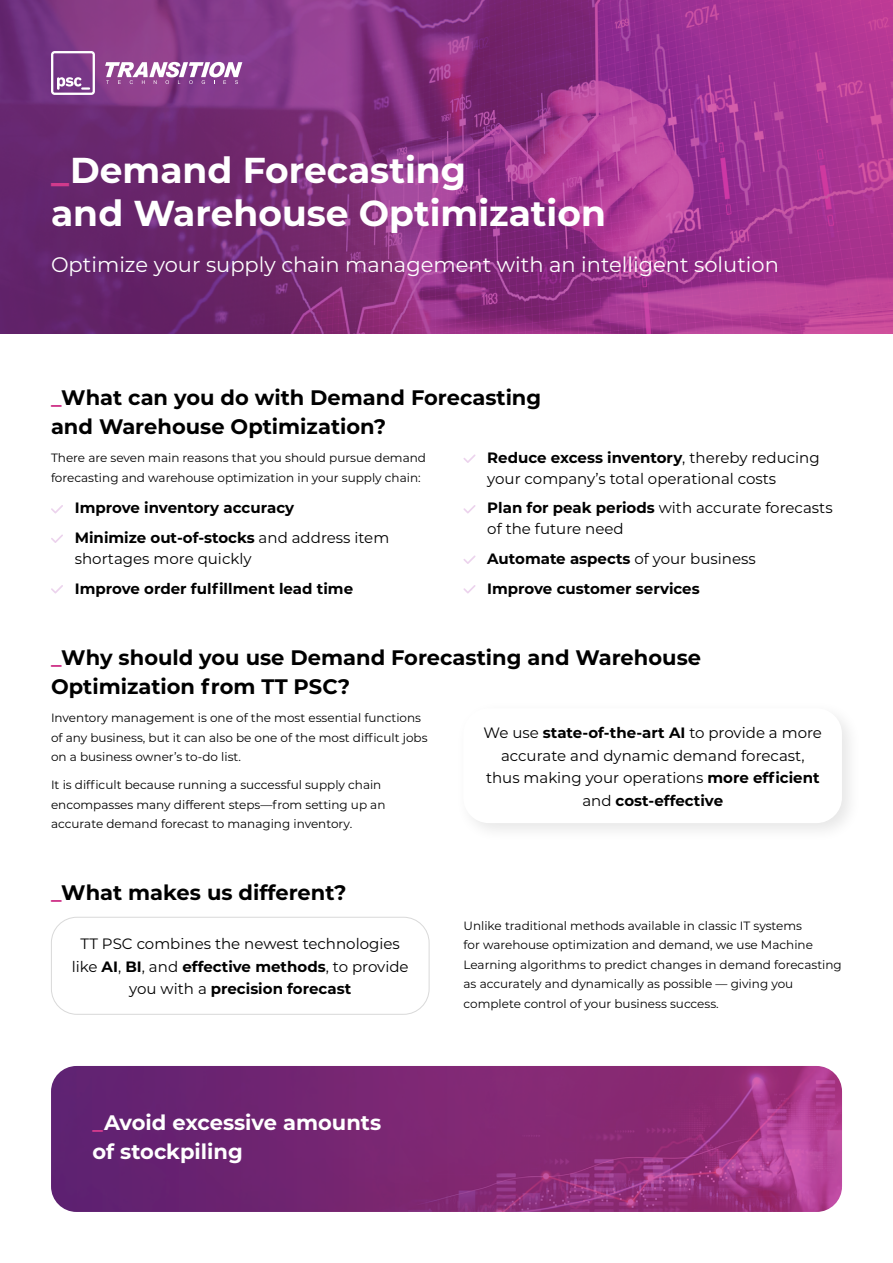
<style>
.page{position:relative;width:893px;height:1263px;background:#fff}
.page>*{position:absolute;margin:0;border:0;box-sizing:border-box;transform-origin:0 0}
.t1{font:700 36px/43.2px "Montserrat";color:#fff}
.t2{font:700 21px/28.5px "Montserrat";color:#000}
.t3{font:21px "Montserrat";color:#fff}
.t4{font:700 21px/28.5px "Montserrat";color:#fff}
.t5{font:15px/22.5px "Montserrat";color:#000}
.t6{font:700 15px/29.5px "Montserrat";color:#000}
.t7{font:12px/19.5px "Montserrat";color:#000}
.s1{color:#d03a8c}
.s2{font-weight:400}
.s3{font-weight:700}
</style>
<div class="page">
<div style="left:51px;top:917px;width:378px;height:98px;border:1px solid #d9d9d9;border-radius:26px"></div>
<img style="left:51px;top:1066px;width:791px;height:146px">
<div style="left:455px;top:700px;width:407px;height:143px;background:#000;opacity:.1"></div>
<div style="left:463px;top:708px;width:379px;height:115px;background:#fff;border-radius:26px"></div>
<img style="left:0;top:0;width:893px;height:334px">
<svg style="left:105px;top:62px;width:137px;height:22px"></svg>
<svg style="left:51px;top:51px;width:44px;height:44px"></svg>
<svg style="left:51px;top:505px;width:12px;height:8px"></svg>
<svg style="left:51px;top:534px;width:12px;height:9px"></svg>
<svg style="left:51px;top:585px;width:12px;height:8px"></svg>
<svg style="left:463px;top:454px;width:12px;height:9px"></svg>
<svg style="left:463px;top:505px;width:12px;height:8px"></svg>
<svg style="left:463px;top:555px;width:12px;height:9px"></svg>
<svg style="left:463px;top:585px;width:12px;height:8px"></svg>
<h1 class="t1" style="left:51px;top:147px;width:556px"><span class="s1">_</span>Demand Forecasting<br>and Warehouse Optimization</h1>
<h2 class="t3" style="left:51px;top:250px;width:729px">Optimize your supply chain management with an intelligent solution</h2>
<h2 class="t2" style="left:51px;top:383px;width:492px"><span class="s1">_</span>What can you do with Demand Forecasting and Warehouse Optimization?</h2>
<p class="t7" style="left:51px;top:448px;width:377px">There are seven main reasons that you should pursue demand forecasting and warehouse optimization in your supply chain:</p>
<p class="t6" style="left:75px;top:493px;width:316px">Improve inventory accuracy<br>Minimize out-of-stocks <span class="s2">and address item</span></p>
<p class="t5" style="left:75px;top:547px;width:178px">shortages more quickly</p>
<p class="t6" style="left:75px;top:573px;width:280px">Improve order fulfillment lead time</p>
<p class="t5" style="left:487px;top:447px;width:334px;line-height:21px"><span class="s3">Reduce excess inventory</span>, thereby reducing your company’s total operational costs</p>
<p class="t5" style="left:487px;top:497px;width:347px;line-height:21px"><span class="s3">Plan for peak periods</span> with accurate forecasts of the future need</p>
<p class="t6" style="left:487px;top:543px;width:270px">Automate aspects <span class="s2">of your business<br></span>Improve customer services</p>
<h2 class="t2" style="left:51px;top:642px;width:651px"><span class="s1">_</span>Why should you use Demand Forecasting and Warehouse<br>Optimization from TT PSC?</h2>
<p class="t7" style="left:51px;top:708px;width:378px">Inventory management is one of the most essential functions of any business, but it can also be one of the most difficult jobs on a business owner’s to-do list.</p>
<p class="t7" style="left:51px;top:775px;width:336px">It is difficult because running a successful supply chain encompasses many different steps—from setting up an accurate demand forecast to managing inventory.</p>
<h2 class="t2" style="left:51px;top:877px;width:297px"><span class="s1">_</span>What makes us different?</h2>
<p class="t5" style="left:72px;top:932px;width:338px;text-align:center">TT PSC combines the newest technologies like <span class="s3">AI</span>, <span class="s3">BI</span>, and <span class="s3">effective methods</span>, to provide you with a <span class="s3">precision forecast</span></p>
<p class="t5" style="left:484px;top:721px;width:340px;text-align:center">We use <span class="s3">state-of-the-art AI</span> to provide a more accurate and dynamic demand forecast, thus making your operations <span class="s3">more efficient </span>and <span class="s3">cost-effective</span></p>
<p class="t7" style="left:464px;top:915px;width:380px">Unlike traditional methods available in classic IT systems<br>for warehouse optimization and demand, we use Machine Learning algorithms to predict changes in demand forecasting as accurately and dynamically as possible — giving you complete control of your business success.</p>
<h2 class="t4" style="left:92px;top:1107px;width:290px"><span class="s1">_</span>Avoid excessive amounts of stockpiling</h2>
</div>
